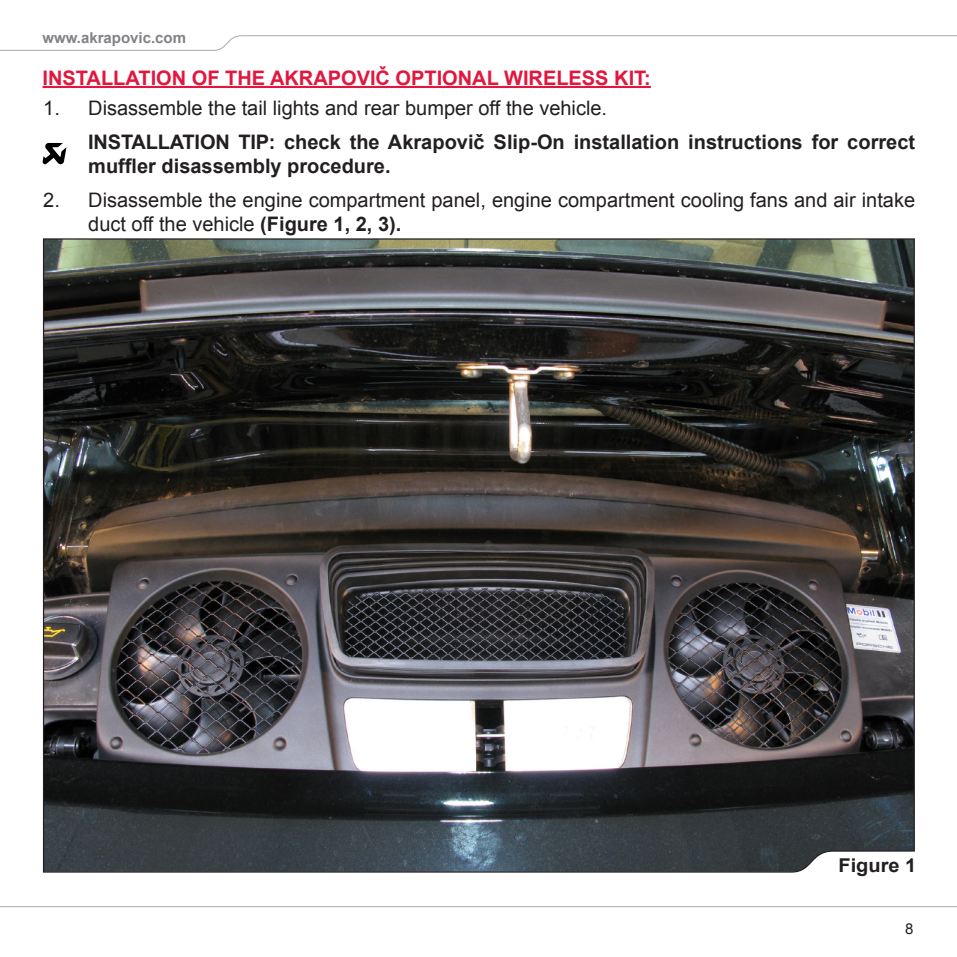
<style>
.page{position:relative;width:957px;height:957px;background:#fff}
.page>*{position:absolute;margin:0;border:0;box-sizing:border-box;transform-origin:0 0}
.t1{font:20px/24px "Arial";color:#231f20}
.t2{font:700 20px/24px "Arial";color:#231f20}
.naslov_RD{font:700 20px "Arial";color:#e2173d}
.body_txt_bold{font:700 19px "Arial";color:#231f20;scale:1.05 1}
.t3{font:700 15px "Arial";color:#808285}
.t4{font:15px "Arial";color:#231f20}
.s1{font-weight:700}
</style>
<div class="page">
<svg style="left:0;top:35px;width:957px;height:16px"></svg>
<svg style="left:0;top:906px;width:957px;height:2px;background:#d2d3d5"></svg>
<img style="left:42px;top:238px;width:873px;height:635px">
<hr style="left:43px;top:86px;width:608px;height:2px;background:#e2173d">
<svg style="left:43px;top:143px;width:23px;height:21px"></svg>
<p class="t3" style="left:42px;top:28px;width:145px">www.akrapovic.com</p>
<p class="naslov_RD" style="left:43px;top:64px;width:610px">INSTALLATION OF THE AKRAPOVIČ OPTIONAL WIRELESS KIT:</p>
<p class="t1" style="left:43px;top:96px;width:565px">1. Disassemble the tail lights and rear bumper off the vehicle.</p>
<p class="t2" style="left:88px;top:131px;width:828px">INSTALLATION TIP: check the Akrapovič Slip-On installation instructions for correct muffler disassembly procedure.</p>
<p class="t1" style="left:88px;top:188px;width:828px;text-indent:-45px">2. Disassemble the engine compartment panel, engine compartment cooling fans and air intake duct off the vehicle <span class="s1">(Figure 1, 2, 3).</span></p>
<p class="body_txt_bold" style="left:838px;top:852px;width:76px">Figure 1</p>
<p class="t4" style="left:905px;top:918px;width:10px">8</p>
</div>
